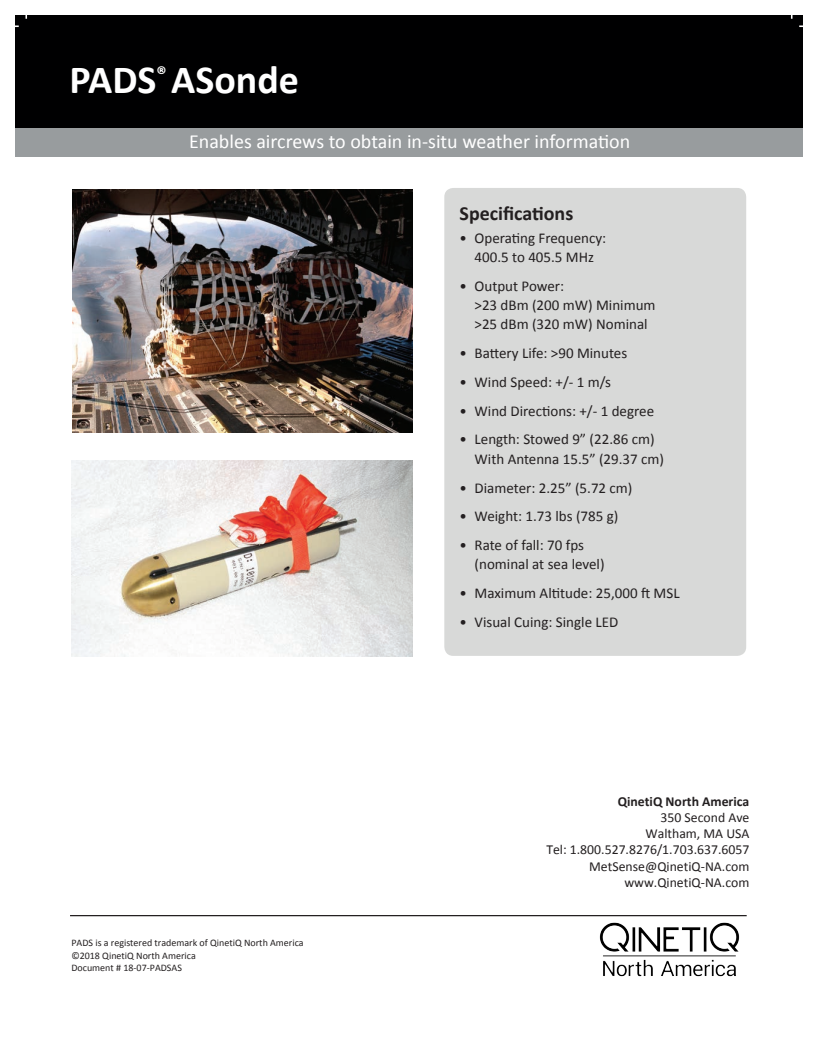
<style>
.page{position:relative;width:818px;height:1043px;background:#fff}
.page>*{position:absolute;margin:0;border:0;box-sizing:border-box;transform-origin:0 0}
.t1{font:700 40px "Calibri";color:#fff}
.t2{font:20px "Calibri";color:#fff}
.t3{font:700 20px "Calibri";color:#231f20}
.t4{font:15px/19.2px "Calibri";color:#231f20}
.t5{font:13.75px/16.2px "Calibri";color:#231f20;text-align:right}
.t6{font:700 13.75px "Calibri";color:#231f20}
.t7{font:10px/12.5px "Calibri";color:#231f20}
</style>
<div class="page">
<div style="left:16px;top:15px;width:786px;height:113px;background:#000001"></div>
<div style="left:16px;top:128px;width:786px;height:29px;background:#989c9e"></div>
<div style="left:444px;top:188px;width:302px;height:468px;background:#d8d9d8;border-radius:9px"></div>
<img style="left:72px;top:189px;width:340px;height:244px">
<img style="left:71px;top:460px;width:342px;height:196px">
<hr style="left:70px;top:915px;width:676px;height:1px;background:#231f20">
<img style="left:599px;top:922px;width:141px;height:55px">
<h1 class="t1" style="left:70px;top:55px;width:231px">PADS<sup>®</sup> ASonde</h1>
<h2 class="t2" style="left:189px;top:128px;width:442px">Enables aircrews to obtain in-situ weather information</h2>
<h2 class="t3" style="left:459px;top:201px;width:115px">Specifications</h2>
<p class="t4" style="left:459px;top:227px;width:148px;text-align:center">• Operating Frequency:<br>400.5 to 405.5 MHz</p>
<p class="t4" style="left:474px;top:275px;width:182px;text-indent:-15px">• Output Power:<br>&gt;23 dBm (200 mW) Minimum &gt;25 dBm (320 mW) Nominal</p>
<p class="t4" style="left:459px;top:343px;width:169px">• Battery Life: &gt;90 Minutes</p>
<p class="t4" style="left:459px;top:371px;width:153px">• Wind Speed: +/- 1 m/s</p>
<p class="t4" style="left:459px;top:400px;width:196px">• Wind Directions: +/- 1 degree</p>
<p class="t4" style="left:474px;top:429px;width:191px;text-indent:-15px">• Length: Stowed 9” (22.86 cm)<br>With Antenna 15.5” (29.37 cm)</p>
<p class="t4" style="left:459px;top:477px;width:174px">• Diameter: 2.25” (5.72 cm)</p>
<p class="t4" style="left:459px;top:506px;width:160px">• Weight: 1.73 lbs (785 g)</p>
<p class="t4" style="left:474px;top:535px;width:131px;text-indent:-15px">• Rate of fall: 70 fps (nominal at sea level)</p>
<p class="t4" style="left:459px;top:583px;width:221px">• Maximum Altitude: 25,000 ft MSL</p>
<p class="t4" style="left:459px;top:611px;width:160px">• Visual Cuing: Single LED</p>
<p class="t7" style="left:71px;top:936px;width:234px">PADS is a registered trademark of QinetiQ North America ©2018 QinetiQ North America<br>Document # 18-07-PADSAS</p>
<p class="t6" style="left:617px;top:792px;width:133px">QinetiQ North America</p>
<p class="t5" style="left:546px;top:808px;width:204px">350 Second Ave<br>Waltham, MA USA<br>Tel: 1.800.527.8276/1.703.637.6057<br>MetSense@QinetiQ-NA.com www.QinetiQ-NA.com</p>
</div>
